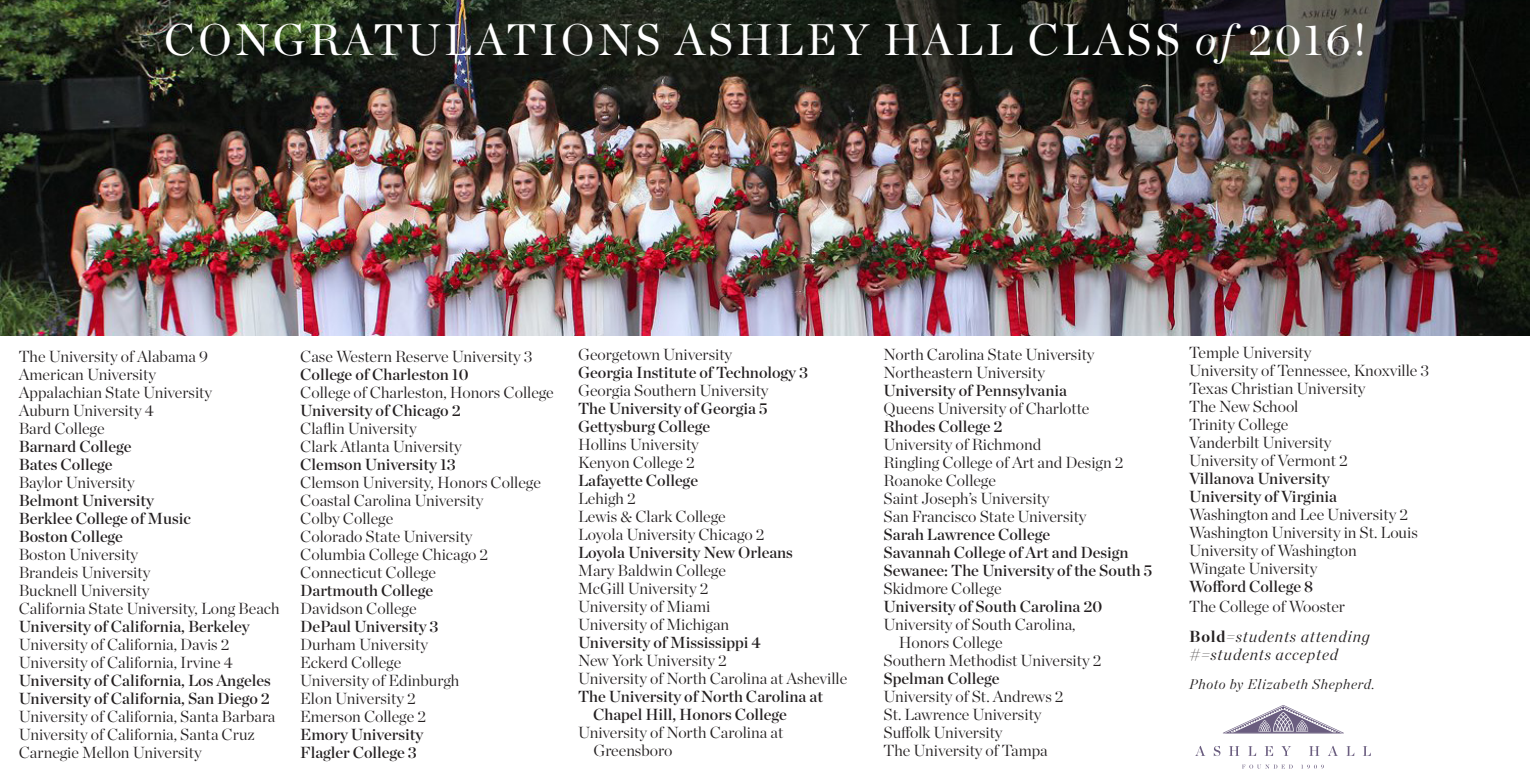
<style>
.page{position:relative;width:1530px;height:784px;background:#fff}
.page>*{position:absolute;margin:0;border:0;box-sizing:border-box;transform-origin:0 0}
.t1{font:44px "Chronicle Display";letter-spacing:.075em;color:#fff}
.t2{font:300 16px "Chronicle Display";color:#231f20}
.t3{font:16px "Chronicle Display Semi";color:#231f20}
.t4{font:italic 300 16px "Chronicle Display";letter-spacing:.05em;color:#231f20}
.t5{font:italic 300 14px "Chronicle Display";letter-spacing:.05em;color:#231f20}
.s1{font-weight:300;font-style:italic}
.s2{font-weight:700;font-style:normal}
</style>
<div class="page">
<img style="left:0;top:0;width:1530px;height:335px">
<svg style="left:1196px;top:745px;width:8px;height:10px"></svg>
<svg style="left:1214px;top:746px;width:6px;height:9px"></svg>
<svg style="left:1229px;top:746px;width:11px;height:9px"></svg>
<svg style="left:1248px;top:746px;width:8px;height:9px"></svg>
<svg style="left:1265px;top:746px;width:8px;height:9px"></svg>
<svg style="left:1281px;top:746px;width:10px;height:9px"></svg>
<svg style="left:1309px;top:746px;width:11px;height:9px"></svg>
<svg style="left:1329px;top:746px;width:8px;height:9px"></svg>
<svg style="left:1346px;top:746px;width:8px;height:9px"></svg>
<svg style="left:1363px;top:746px;width:8px;height:9px"></svg>
<svg style="left:1242px;top:764px;width:51px;height:4px"></svg>
<svg style="left:1301px;top:764px;width:23px;height:4px"></svg>
<svg style="left:1225px;top:705px;width:117px;height:27px"></svg>
<p class="t1" style="left:164px;top:5px;width:1203px">CONGRATULATIONS ASHLEY HALL CLASS <span class="s1">of</span> 2016!</p>
<p class="t2" style="left:19px;top:343px;width:191px">The University of Alabama 9</p>
<p class="t2" style="left:19px;top:361px;width:139px">American University</p>
<p class="t2" style="left:19px;top:379px;width:195px">Appalachian State University</p>
<p class="t2" style="left:19px;top:397px;width:137px">Auburn University 4</p>
<p class="t2" style="left:19px;top:415px;width:87px">Bard College</p>
<p class="t3" style="left:19px;top:433px;width:114px">Barnard College</p>
<p class="t3" style="left:19px;top:451px;width:96px">Bates College</p>
<p class="t2" style="left:19px;top:469px;width:118px">Baylor University</p>
<p class="t3" style="left:19px;top:487px;width:137px">Belmont University</p>
<p class="t3" style="left:19px;top:505px;width:174px">Berklee College of Music</p>
<p class="t3" style="left:19px;top:523px;width:106px">Boston College</p>
<p class="t2" style="left:19px;top:541px;width:121px">Boston University</p>
<p class="t2" style="left:19px;top:559px;width:133px">Brandeis University</p>
<p class="t2" style="left:19px;top:577px;width:132px">Bucknell University</p>
<p class="t2" style="left:19px;top:595px;width:262px">California State University, Long Beach</p>
<p class="t3" style="left:19px;top:613px;width:233px">University of California, Berkeley</p>
<p class="t2" style="left:19px;top:631px;width:212px">University of California, Davis 2</p>
<p class="t2" style="left:19px;top:649px;width:216px">University of California, Irvine 4</p>
<p class="t3" style="left:19px;top:667px;width:254px">University of California, Los Angeles</p>
<p class="t3" style="left:19px;top:685px;width:253px">University of California, San Diego 2</p>
<p class="t2" style="left:19px;top:703px;width:258px">University of California, Santa Barbara</p>
<p class="t2" style="left:19px;top:721px;width:238px">University of California, Santa Cruz</p>
<p class="t2" style="left:19px;top:739px;width:184px">Carnegie Mellon University</p>
<p class="t2" style="left:300px;top:343px;width:234px">Case Western Reserve University 3</p>
<p class="t3" style="left:300px;top:361px;width:170px">College of Charleston 10</p>
<p class="t2" style="left:300px;top:379px;width:255px">College of Charleston, Honors College</p>
<p class="t3" style="left:300px;top:397px;width:162px">University of Chicago 2</p>
<p class="t2" style="left:300px;top:415px;width:118px">Claflin University</p>
<p class="t2" style="left:300px;top:433px;width:163px">Clark Atlanta University</p>
<p class="t3" style="left:300px;top:451px;width:157px">Clemson University 13</p>
<p class="t2" style="left:300px;top:469px;width:242px">Clemson University, Honors College</p>
<p class="t2" style="left:300px;top:487px;width:185px">Coastal Carolina University</p>
<p class="t2" style="left:300px;top:505px;width:95px">Colby College</p>
<p class="t2" style="left:300px;top:523px;width:174px">Colorado State University</p>
<p class="t2" style="left:300px;top:541px;width:189px">Columbia College Chicago 2</p>
<p class="t2" style="left:300px;top:559px;width:137px">Connecticut College</p>
<p class="t3" style="left:300px;top:577px;width:135px">Dartmouth College</p>
<p class="t2" style="left:300px;top:595px;width:118px">Davidson College</p>
<p class="t3" style="left:300px;top:613px;width:140px">DePaul University 3</p>
<p class="t2" style="left:300px;top:631px;width:129px">Durham University</p>
<p class="t2" style="left:300px;top:649px;width:103px">Eckerd College</p>
<p class="t2" style="left:300px;top:667px;width:161px">University of Edinburgh</p>
<p class="t2" style="left:300px;top:685px;width:117px">Elon University 2</p>
<p class="t2" style="left:300px;top:703px;width:127px">Emerson College 2</p>
<p class="t3" style="left:300px;top:721px;width:125px">Emory University</p>
<p class="t3" style="left:300px;top:739px;width:118px">Flagler College 3</p>
<p class="t2" style="left:578px;top:341px;width:156px">Georgetown University</p>
<p class="t3" style="left:578px;top:359px;width:231px">Georgia Institute of Technology 3</p>
<p class="t2" style="left:578px;top:377px;width:192px">Georgia Southern University</p>
<p class="t3" style="left:578px;top:395px;width:191px">The University of Georgia 5</p>
<p class="t3" style="left:578px;top:413px;width:134px">Gettysburg College</p>
<p class="t2" style="left:578px;top:431px;width:122px">Hollins University</p>
<p class="t2" style="left:578px;top:449px;width:118px">Kenyon College 2</p>
<p class="t3" style="left:578px;top:467px;width:121px">Lafayette College</p>
<p class="t2" style="left:578px;top:485px;width:59px">Lehigh 2</p>
<p class="t2" style="left:578px;top:503px;width:149px">Lewis &amp; Clark College</p>
<p class="t2" style="left:578px;top:521px;width:188px">Loyola University Chicago 2</p>
<p class="t3" style="left:578px;top:539px;width:216px">Loyola University New Orleans</p>
<p class="t2" style="left:578px;top:557px;width:149px">Mary Baldwin College</p>
<p class="t2" style="left:578px;top:575px;width:132px">McGill University 2</p>
<p class="t2" style="left:578px;top:593px;width:134px">University of Miami</p>
<p class="t2" style="left:578px;top:611px;width:153px">University of Michigan</p>
<p class="t3" style="left:578px;top:629px;width:184px">University of Mississippi 4</p>
<p class="t2" style="left:578px;top:647px;width:150px">New York University 2</p>
<p class="t2" style="left:578px;top:665px;width:271px">University of North Carolina at Asheville</p>
<p class="t3" style="left:578px;top:683px;width:246px">The University of North Carolina at</p>
<p class="t3" style="left:593px;top:701px;width:195px">Chapel Hill, Honors College</p>
<p class="t2" style="left:578px;top:719px;width:207px">University of North Carolina at</p>
<p class="t2" style="left:593px;top:737px;width:80px">Greensboro</p>
<p class="t2" style="left:884px;top:341px;width:212px">North Carolina State University</p>
<p class="t2" style="left:884px;top:359px;width:163px">Northeastern University</p>
<p class="t3" style="left:884px;top:377px;width:185px">University of Pennsylvania</p>
<p class="t2" style="left:884px;top:395px;width:207px">Queens University of Charlotte</p>
<p class="t3" style="left:884px;top:413px;width:121px">Rhodes College 2</p>
<p class="t2" style="left:884px;top:431px;width:159px">University of Richmond</p>
<p class="t2" style="left:884px;top:449px;width:241px">Ringling College of Art and Design 2</p>
<p class="t2" style="left:884px;top:467px;width:114px">Roanoke College</p>
<p class="t2" style="left:884px;top:485px;width:167px">Saint Joseph’s University</p>
<p class="t2" style="left:884px;top:503px;width:205px">San Francisco State University</p>
<p class="t3" style="left:884px;top:521px;width:168px">Sarah Lawrence College</p>
<p class="t3" style="left:884px;top:539px;width:246px">Savannah College of Art and Design</p>
<p class="t3" style="left:884px;top:557px;width:270px">Sewanee: The University of the South 5</p>
<p class="t2" style="left:884px;top:575px;width:120px">Skidmore College</p>
<p class="t3" style="left:884px;top:593px;width:220px">University of South Carolina 20</p>
<p class="t2" style="left:884px;top:611px;width:194px">University of South Carolina,</p>
<p class="t2" style="left:899px;top:629px;width:105px">Honors College</p>
<p class="t2" style="left:884px;top:647px;width:219px">Southern Methodist University 2</p>
<p class="t3" style="left:884px;top:665px;width:118px">Spelman College</p>
<p class="t2" style="left:884px;top:683px;width:181px">University of St. Andrews 2</p>
<p class="t2" style="left:884px;top:701px;width:159px">St. Lawrence University</p>
<p class="t2" style="left:884px;top:719px;width:121px">Suffolk University</p>
<p class="t2" style="left:884px;top:737px;width:166px">The University of Tampa</p>
<p class="t2" style="left:1189px;top:339px;width:124px">Temple University</p>
<p class="t2" style="left:1189px;top:357px;width:242px">University of Tennessee, Knoxville 3</p>
<p class="t2" style="left:1189px;top:375px;width:178px">Texas Christian University</p>
<p class="t2" style="left:1189px;top:393px;width:111px">The New School</p>
<p class="t2" style="left:1189px;top:411px;width:101px">Trinity College</p>
<p class="t2" style="left:1189px;top:429px;width:144px">Vanderbilt University</p>
<p class="t2" style="left:1189px;top:447px;width:160px">University of Vermont 2</p>
<p class="t3" style="left:1189px;top:465px;width:142px">Villanova University</p>
<p class="t3" style="left:1189px;top:483px;width:149px">University of Virginia</p>
<p class="t2" style="left:1189px;top:501px;width:220px">Washington and Lee University 2</p>
<p class="t2" style="left:1189px;top:519px;width:230px">Washington University in St. Louis</p>
<p class="t2" style="left:1189px;top:537px;width:169px">University of Washington</p>
<p class="t2" style="left:1189px;top:555px;width:130px">Wingate University</p>
<p class="t3" style="left:1189px;top:573px;width:126px">Wofford College 8</p>
<p class="t2" style="left:1189px;top:593px;width:157px">The College of Wooster</p>
<p class="t4" style="left:1189px;top:623px;width:182px"><span class="s2">Bold</span>=students attending</p>
<p class="t4" style="left:1189px;top:641px;width:150px">#=students accepted</p>
<p class="t5" style="left:1189px;top:672px;width:187px">Photo by Elizabeth Shepherd.</p>
</div>
